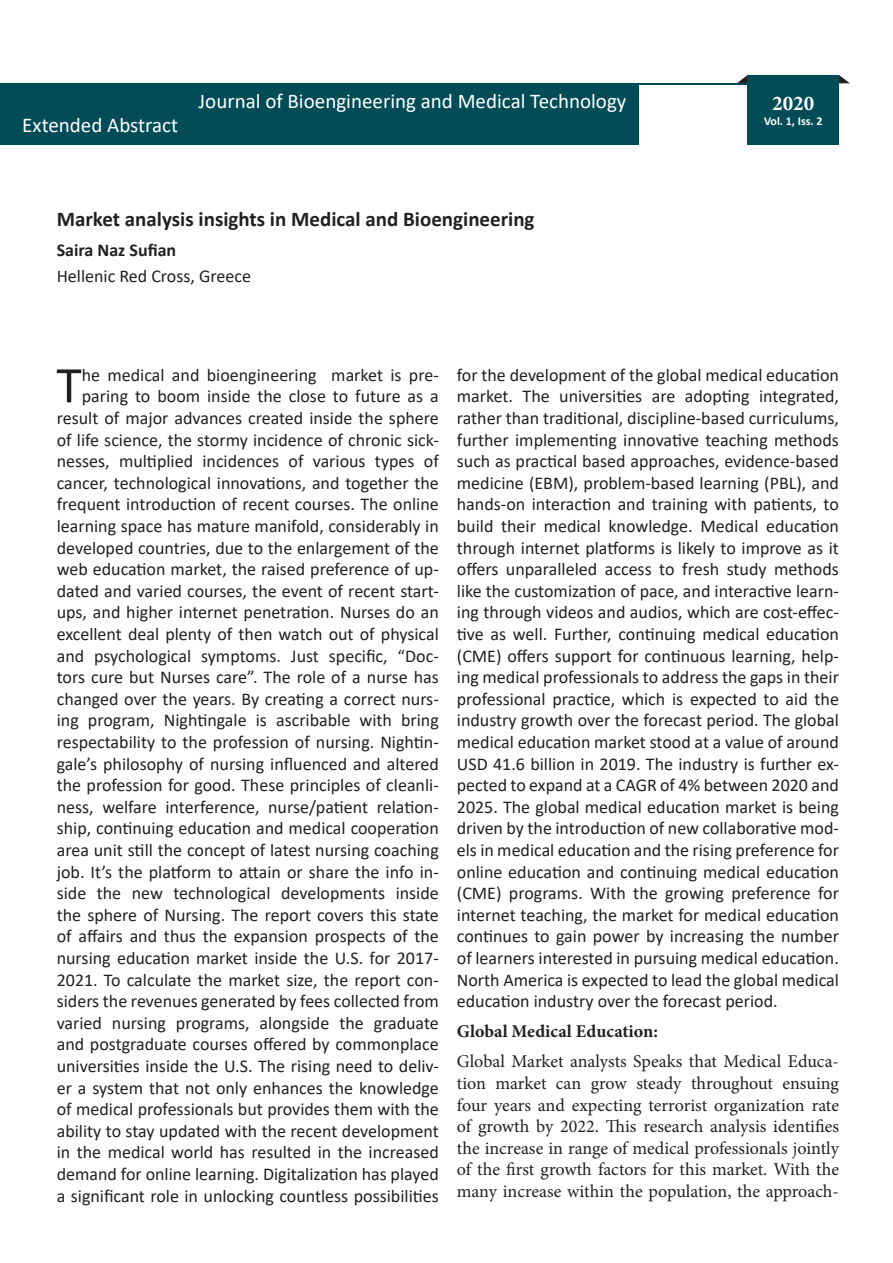
<style>
.page{position:relative;width:893px;height:1263px;background:#fff}
.page>*{position:absolute;margin:0;border:0;box-sizing:border-box;transform-origin:0 0}
.t1{font:52.05px "Calibri";color:#231f20}
.t2{font:21px "Calibri";color:#fff}
.t3{font:700 21px "Calibri";color:#231f20}
.t4{font:700 21px "Minion Pro";color:#fff}
.t5{font:18px/21.6px "Calibri";color:#231f20;text-align:right}
.t6{font:18px/21.6px "Minion Pro";letter-spacing:-.005em;color:#231f20;text-align:justify}
.t7{font:700 18px "Minion Pro";letter-spacing:.005em;color:#231f20}
.t8{font:700 18px "Calibri";color:#231f20}
.t9{font:700 12px "Calibri";color:#fff}
</style>
<div class="page">
<svg style="left:839px;top:75px;width:11px;height:8px"></svg>
<svg style="left:737px;top:75px;width:11px;height:8px"></svg>
<div style="left:1px;top:83px;width:838px;height:62px;background:#014c56"></div>
<div style="left:639px;top:85px;width:203px;height:60px;background:#fff"></div>
<div style="left:748px;top:75px;width:91px;height:70px;background:#014c56"></div>
<p class="t2" style="left:22px;top:111px;width:157px">Extended Abstract</p>
<p class="t2" style="left:199px;top:87px;width:429px">Journal of Bioengineering and Medical Technology</p>
<p class="t3" style="left:57px;top:204px;width:479px">Market analysis insights in Medical and Bioengineering</p>
<p class="t8" style="left:57px;top:238px;width:121px">Saira Naz Sufian</p>
<p class="t5" style="left:57px;top:265px;width:196px">Hellenic Red Cross, Greece</p>
<p class="t4" style="left:772px;top:89px;width:43px">2020</p>
<p class="t9" style="left:764px;top:112px;width:60px">Vol. 1, Iss. 2</p>
<p class="t5" style="left:57px;top:363px;width:384px">he medical and bioengineering market is pre&shy;paring to boom inside the close to future as a result of major advances created inside the sphere of life science, the stormy incidence of chronic sick&shy;nesses, multiplied incidences of various types of cancer, technological innovations, and together the frequent introduction of recent courses. The online learning space has mature manifold, considerably in developed countries, due to the enlargement of the web education market, the raised preference of up&shy;dated and varied courses, the event of recent start&shy;ups, and higher internet penetration. Nurses do an excellent deal plenty of then watch out of physical and psychological symptoms. Just specific, “Doc&shy;tors cure but Nurses care”. The role of a nurse has changed over the years. By creating a correct nurs&shy;ing program, Nightingale is ascribable with bring respectability to the profession of nursing. Nightin&shy;gale’s philosophy of nursing influenced and altered the profession for good. These principles of cleanli&shy;ness, welfare interference, nurse/patient relation&shy;ship, continuing education and medical cooperation area unit still the concept of latest nursing coaching job. It’s the platform to attain or share the info in&shy;side the new technological developments inside the sphere of Nursing. The report covers this state of affairs and thus the expansion prospects of the nursing education market inside the U.S. for 2017- 2021. To calculate the market size, the report con&shy;siders the revenues generated by fees collected from varied nursing programs, alongside the graduate and postgraduate courses offered by commonplace universities inside the U.S. The rising need to deliv&shy;er a system that not only enhances the knowledge of medical professionals but provides them with the ability to stay updated with the recent development in the medical world has resulted in the increased demand for online learning. Digitalization has played a significant role in unlocking countless possibilities</p>
<p class="t5" style="left:457px;top:363px;width:384px;text-align:justify">for the development of the global medical education market. The universities are adopting integrated, rather than traditional, discipline-based curriculums, further implementing innovative teaching methods such as practical based approaches, evidence-based medicine (EBM), problem-based learning (PBL), and hands-on interaction and training with patients, to build their medical knowledge. Medical education through internet platforms is likely to improve as it offers unparalleled access to fresh study methods like the customization of pace, and interactive learn&shy;ing through videos and audios, which are cost-effec&shy;tive as well. Further, continuing medical education (CME) offers support for continuous learning, help&shy;ing medical professionals to address the gaps in their professional practice, which is expected to aid the industry growth over the forecast period. The global medical education market stood at a value of around USD 41.6 billion in 2019. The industry is further ex&shy;pected to expand at a CAGR of 4% between 2020 and 2025. The global medical education market is being driven by the introduction of new collaborative mod&shy;els in medical education and the rising preference for online education and continuing medical education (CME) programs. With the growing preference for internet teaching, the market for medical education continues to gain power by increasing the number of learners interested in pursuing medical education.<br>North America is expected to lead the global medical education industry over the forecast period.</p>
<p class="t1" style="left:56px;top:349px;width:27px">T</p>
<p class="t7" style="left:457px;top:1019px;width:203px">Global Medical Education:</p>
<p class="t6" style="left:457px;top:1051px;width:384px">Global Market analysts Speaks that Medical Educa&shy;tion market can grow steady throughout ensuing four years and expecting terrorist organization rate of growth by 2022. This research analysis identifies the increase in range of medical professionals jointly of the first growth factors for this market. With the many increase within the population, the approach-</p>
</div>
